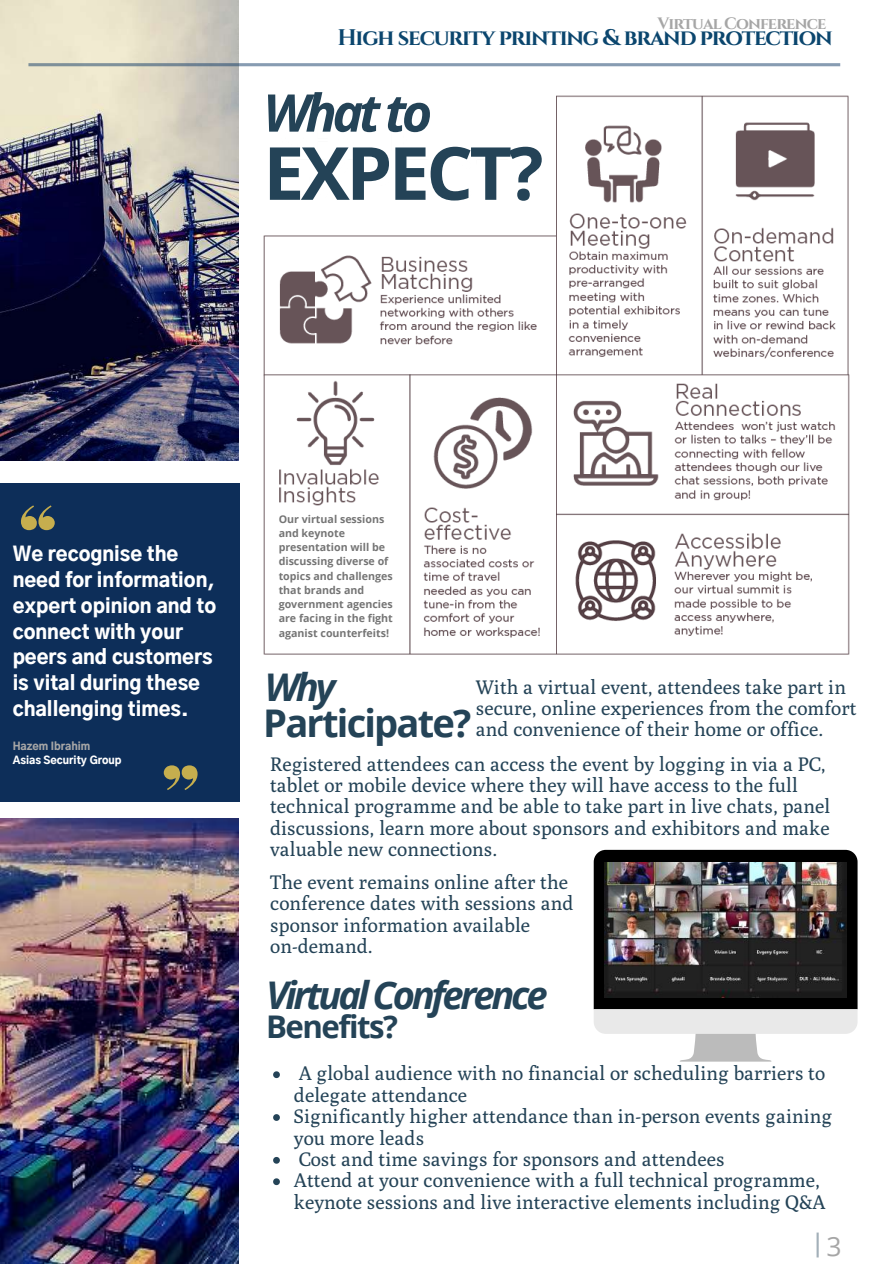
<style>
.page{position:relative;width:894px;height:1264px;background:#fff}
.page>*{position:absolute;margin:0;border:0;box-sizing:border-box;transform-origin:0 0}
.t1{font:700 73.2px "Open Sans";letter-spacing:-.05em;color:#244357}
.t2{font:italic 700 52.05px "Open Sans";letter-spacing:-.085em;color:#244357}
.t3{font:italic 700 38.1px "Open Sans";letter-spacing:-.085em;color:#244357}
.t4{font:700 38.1px "Open Sans";letter-spacing:-.05em;color:#244357}
.t5{font:700 31.2px "Open Sans";letter-spacing:-.05em;color:#244357}
.t6{font:26.55px "Open Sans";color:#a6a6a6}
.t7{font:700 22.5px "Cinzel";letter-spacing:-.055em;color:#0b466e}
.t8{font:19.5px/21.5px "Poly";color:#244357}
.t9{font:900 19.35px/25.8px "Gothic A1";color:#fff}
.t10{font:700 16.5px "Cinzel";letter-spacing:-.055em;color:#a6a6a6}
.t11{font:700 10.65px/14.2px "Open Sans";color:#000}
.t12{font:900 10.5px "Gothic A1";color:#fff}
.t13{font:900 10.5px "Gothic A1";color:#a6a6a6}
</style>
<div class="page">
<img style="left:0;top:0;width:238px;height:461px">
<svg style="left:28px;top:63px;width:812px;height:3px;background:#889cae"></svg>
<img style="left:263px;top:95px;width:587px;height:560px">
<div style="left:274px;top:506px;width:125px;height:143px;background:#fff"></div>
<img style="left:0;top:818px;width:238px;height:445px">
<div style="left:0;top:483px;width:239px;height:318px;background:#0d2e59"></div>
<svg style="left:21px;top:505px;width:34px;height:25px"></svg>
<svg style="left:164px;top:765px;width:33px;height:25px"></svg>
<svg style="left:593px;top:849px;width:264px;height:212px"></svg>
<img style="left:604px;top:862px;width:241px;height:135px">
<svg style="left:273px;top:1071px;width:7px;height:7px"></svg>
<svg style="left:273px;top:1114px;width:7px;height:6px"></svg>
<svg style="left:273px;top:1157px;width:7px;height:6px"></svg>
<svg style="left:273px;top:1178px;width:7px;height:7px"></svg>
<svg style="left:816px;top:1232px;width:2px;height:25px"></svg>
<p class="t10" style="left:657px;top:13px;width:170px">Virtual Conference</p>
<p class="t7" style="left:337px;top:23px;width:496px">High security printing &amp; brand protection</p>
<h2 class="t2" style="left:263px;top:76px;width:170px">What to</h2>
<h1 class="t1" style="left:263px;top:122px;width:281px">EXPECT?</h1>
<p class="t9" style="left:13px;top:542px;width:205px">We recognise the need for information, expert opinion and to connect with your peers and customers is vital during these challenging times.</p>
<p class="t13" style="left:13px;top:741px;width:79px">Hazem Ibrahim</p>
<p class="t12" style="left:13px;top:755px;width:110px">Asias Security Group</p>
<p class="t11" style="left:278px;top:511px;width:116px">Our virtual sessions and keynote presentation will be discussing diverse of topics and challenges that brands and government agencies are facing in the fight aganist counterfeits!</p>
<h3 class="t3" style="left:265px;top:660px;width:72px">Why</h3>
<h3 class="t4" style="left:263px;top:696px;width:209px">Participate?</h3>
<p class="t8" style="left:475px;top:675px;width:382px">With a virtual event, attendees take part in secure, online experiences from the comfort and convenience of their home or office.</p>
<p class="t8" style="left:270px;top:752px;width:561px">Registered attendees can access the event by logging in via a PC, tablet or mobile device where they will have access to the full technical programme and be able to take part in live chats, panel discussions, learn more about sponsors and exhibitors and make valuable new connections.</p>
<p class="t8" style="left:270px;top:871px;width:304px">The event remains online after the conference dates with sessions and sponsor information available on-demand.</p>
<h3 class="t3" style="left:266px;top:968px;width:283px">Virtual Conference</h3>
<h3 class="t5" style="left:266px;top:1004px;width:133px">Benefits?</h3>
<p class="t8" style="left:294px;top:1062px;width:539px">A global audience with no financial or scheduling barriers to delegate attendance<br>Significantly higher attendance than in-person events gaining you more leads<br>Cost and time savings for sponsors and attendees<br>Attend at your convenience with a full technical programme, keynote sessions and live interactive elements including Q&amp;A</p>
<h3 class="t6" style="left:826px;top:1227px;width:17px">3</h3>
</div>
